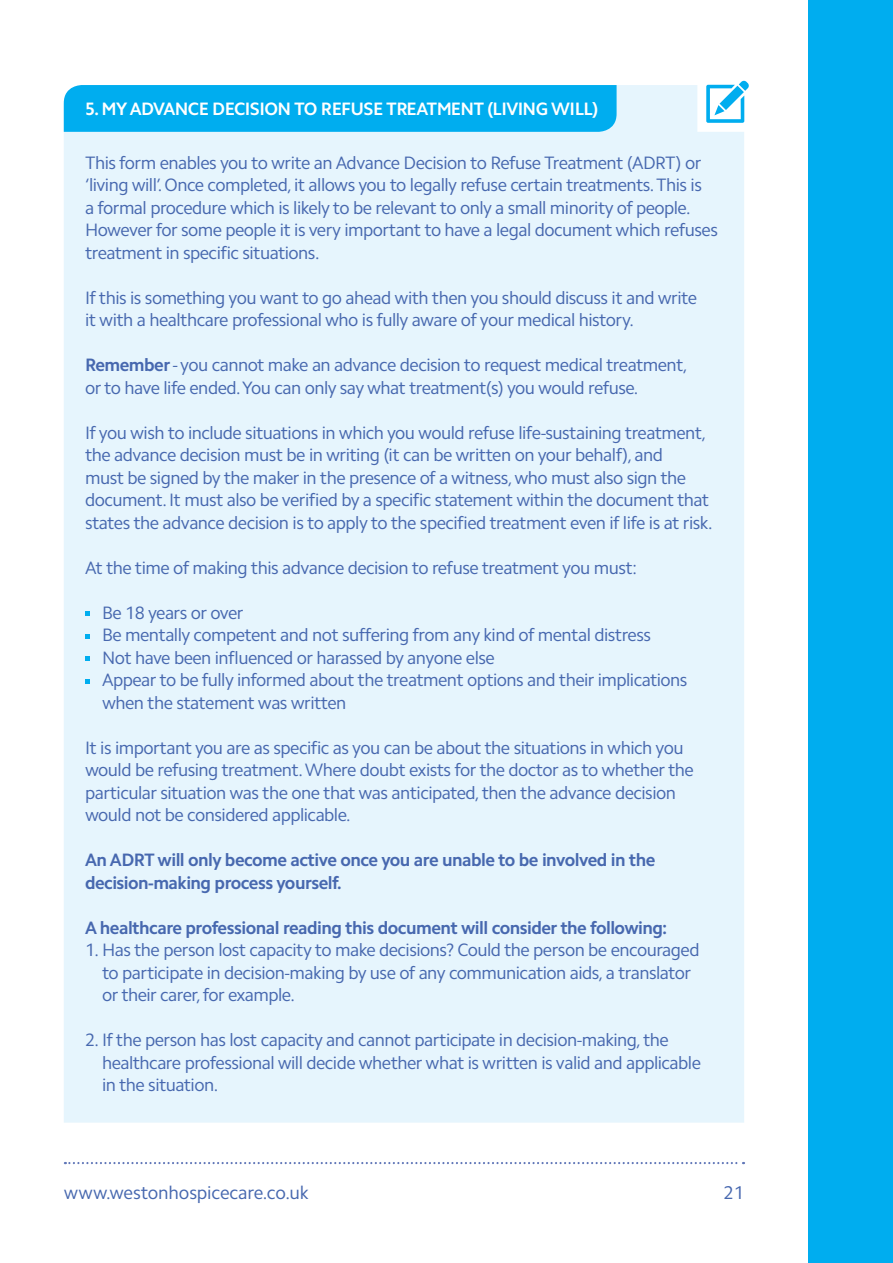
<style>
.page{position:relative;width:893px;height:1263px;background:#fff}
.page>*{position:absolute;margin:0;border:0;box-sizing:border-box;transform-origin:0 0}
.t1{font:18.6px "Camphor Std";letter-spacing:-.01em;color:#4768af}
.t2{font:18px/22.5px "Camphor Std";letter-spacing:-.03em;color:#4768af}
.t3{font:700 18px/22.5px "Camphor Std";letter-spacing:-.03em;color:#4768af}
.t4{font:700 18px "Camphor Std";letter-spacing:-.03em;color:#fff}
.s1{font-weight:700}
</style>
<div class="page">
<div style="left:808px;top:0;width:85px;height:1263px;background:#00adef"></div>
<svg style="left:65px;top:1162px;width:679px;height:2px"></svg>
<div style="left:64px;top:85px;width:680px;height:1038px;background:#e6f5fd"></div>
<div style="left:64px;top:85px;width:553px;height:47px;background:#00adef"></div>
<svg style="left:706px;top:80px;width:43px;height:43px"></svg>
<svg style="left:85px;top:612px;width:4px;height:4px"></svg>
<svg style="left:85px;top:634px;width:4px;height:4px"></svg>
<svg style="left:85px;top:657px;width:4px;height:4px"></svg>
<svg style="left:85px;top:679px;width:4px;height:4px"></svg>
<p class="t4" style="left:85px;top:102px;width:515px">5. MY ADVANCE DECISION TO REFUSE TREATMENT (LIVING WILL)</p>
<p class="t2" style="left:85px;top:153px;width:634px">This form enables you to write an Advance Decision to Refuse Treatment (ADRT) or ‘living will’. Once completed, it allows you to legally refuse certain treatments. This is<br>a formal procedure which is likely to be relevant to only a small minority of people.<br>However for some people it is very important to have a legal document which refuses treatment in specific situations.</p>
<p class="t2" style="left:85px;top:288px;width:614px">If this is something you want to go ahead with then you should discuss it and write it with a healthcare professional who is fully aware of your medical history.</p>
<p class="t2" style="left:85px;top:356px;width:604px"><span class="s1">Remember</span> - you cannot make an advance decision to request medical treatment, or to have life ended. You can only say what treatment(s) you would refuse.</p>
<p class="t2" style="left:85px;top:423px;width:629px">If you wish to include situations in which you would refuse life-sustaining treatment, the advance decision must be in writing (it can be written on your behalf), and<br>must be signed by the maker in the presence of a witness, who must also sign the document. It must also be verified by a specific statement within the document that states the advance decision is to apply to the specified treatment even if life is at risk.</p>
<p class="t2" style="left:85px;top:558px;width:553px">At the time of making this advance decision to refuse treatment you must:</p>
<p class="t2" style="left:102px;top:603px;width:587px">Be 18 years or over<br>Be mentally competent and not suffering from any kind of mental distress<br>Not have been influenced or harassed by anyone else<br>Appear to be fully informed about the treatment options and their implications when the statement was written</p>
<p class="t2" style="left:85px;top:738px;width:610px">It is important you are as specific as you can be about the situations in which you would be refusing treatment. Where doubt exists for the doctor as to whether the particular situation was the one that was anticipated, then the advance decision would not be considered applicable.</p>
<p class="t3" style="left:85px;top:851px;width:572px">An ADRT will only become active once you are unable to be involved in the decision-making process yourself.</p>
<p class="t3" style="left:85px;top:918px;width:583px">A healthcare professional reading this document will consider the following:</p>
<p class="t2" style="left:102px;top:941px;width:599px;text-indent:-17px">1. Has the person lost capacity to make decisions? Could the person be encouraged to participate in decision-making by use of any communication aids, a translator or their carer, for example.</p>
<p class="t2" style="left:102px;top:1031px;width:600px;text-indent:-17px">2. If the person has lost capacity and cannot participate in decision-making, the healthcare professional will decide whether what is written is valid and applicable in the situation.</p>
<p class="t1" style="left:64px;top:1185px;width:247px">www.westonhospicecare.co.uk</p>
<p class="t1" style="left:723px;top:1185px;width:22px">21</p>
</div>
